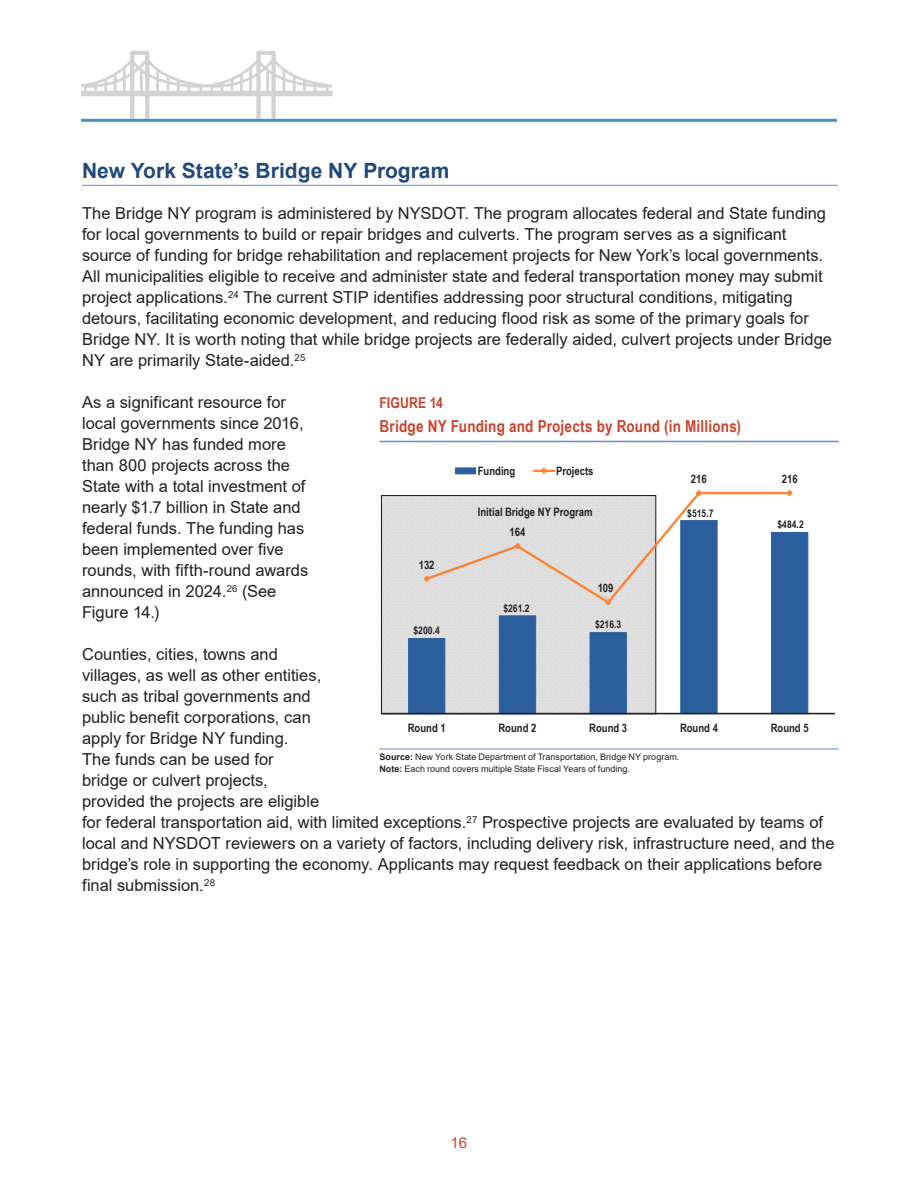
<style>
.page{position:relative;width:918px;height:1188px;background:#fff}
.page>*{position:absolute;margin:0;border:0;box-sizing:border-box;transform-origin:0 0}
.Ann_Rep_subheadings{font:700 21px "Arial";color:#1f497d}
.AnnRep_Body_Text{font:16.5px/21px "Arial";color:#231f20}
.Charts{font:700 16.5px "Arial Narrow";letter-spacing:.015em;color:#ca422c}
.Charts-2{font:700 15px "Arial Narrow";letter-spacing:.005em;color:#ca422c}
.t1{font:15px "Arial";color:#ca422c}
.t2{font:700 11.7px "Arial Narrow";color:#231f20}
.t3{font:700 11.55px "Arial Narrow";color:#231f20}
.t4{font:700 10.5px "Arial Narrow";color:#231f20}
.Graphic_note{font:9px/12px "Arial";color:#231f20}
.s1{font-weight:700}
</style>
<div class="page">
<hr style="left:81px;top:119px;width:756px;height:3px;background:#4d8ec4">
<svg style="left:81px;top:51px;width:252px;height:68px"></svg>
<hr style="left:82px;top:185px;width:756px;height:1px;background:#558ed5">
<div style="left:381px;top:496px;width:275px;height:218px;background:#ddd"></div>
<svg style="left:408px;top:522px;width:401px;height:191px"></svg>
<hr style="left:381px;top:713px;width:454px;height:1px;background:#231f20">
<svg style="left:423px;top:490px;width:370px;height:116px"></svg>
<div style="left:455px;top:468px;width:21px;height:6px;background:#2c5f9e"></div>
<div style="left:455px;top:467px;width:21px;height:7px;border:1px solid #2c5f9e"></div>
<hr style="left:534px;top:470px;width:20px;height:2px;background:#fd8333">
<svg style="left:540px;top:467px;width:8px;height:7px"></svg>
<hr style="left:380px;top:441px;width:458px;height:1px;background:#558ed5">
<hr style="left:379px;top:749px;width:459px;height:1px;background:#558ed5">
<p class="Ann_Rep_subheadings" style="left:82px;top:156px;width:369px">New York State’s Bridge NY Program</p>
<p class="AnnRep_Body_Text" style="left:82px;top:203px;width:752px">The Bridge NY program is administered by NYSDOT. The program allocates federal and State funding for local governments to build or repair bridges and culverts. The program serves as a significant source of funding for bridge rehabilitation and replacement projects for New York’s local governments.<br>All municipalities eligible to receive and administer state and federal transportation money may submit project applications.<sup>24</sup> The current STIP identifies addressing poor structural conditions, mitigating detours, facilitating economic development, and reducing flood risk as some of the primary goals for Bridge NY. It is worth noting that while bridge projects are federally aided, culvert projects under Bridge NY are primarily State-aided.<sup>25</sup></p>
<p class="AnnRep_Body_Text" style="left:82px;top:392px;width:228px">As a significant resource for local governments since 2016,<br>Bridge NY has funded more than 800 projects across the<br>State with a total investment of nearly $1.7 billion in State and federal funds. The funding has been implemented over five rounds, with fifth-round awards announced in 2024.<sup>26</sup> (See<br>Figure 14.)</p>
<p class="AnnRep_Body_Text" style="left:82px;top:644px;width:754px">Counties, cities, towns and<br>villages, as well as other entities,<br>such as tribal governments and<br>public benefit corporations, can<br>apply for Bridge NY funding.<br>The funds can be used for<br>bridge or culvert projects,<br>provided the projects are eligible<br>for federal transportation aid, with limited exceptions.<sup>27</sup> Prospective projects are evaluated by teams of local and NYSDOT reviewers on a variety of factors, including delivery risk, infrastructure need, and the bridge’s role in supporting the economy. Applicants may request feedback on their applications before final submission.<sup>28</sup></p>
<p class="Charts-2" style="left:380px;top:391px;width:65px">FIGURE 14</p>
<p class="Charts" style="left:380px;top:414px;width:363px">Bridge NY Funding and Projects by Round (in Millions)</p>
<p class="t3" style="left:478px;top:462px;width:39px">Funding</p>
<p class="t3" style="left:556px;top:462px;width:39px">Projects</p>
<p class="t3" style="left:691px;top:471px;width:17px">216</p>
<p class="t3" style="left:782px;top:471px;width:17px">216</p>
<p class="t2" style="left:478px;top:503px;width:116px">Initial Bridge NY Program</p>
<p class="t4" style="left:687px;top:505px;width:28px">$515.7</p>
<p class="t4" style="left:777px;top:516px;width:28px">$484.2</p>
<p class="t3" style="left:509px;top:524px;width:17px">164</p>
<p class="t2" style="left:419px;top:556px;width:17px">132</p>
<p class="t3" style="left:598px;top:580px;width:17px">109</p>
<p class="t4" style="left:503px;top:600px;width:28px">$261.2</p>
<p class="t4" style="left:595px;top:616px;width:28px">$216.3</p>
<p class="t4" style="left:414px;top:622px;width:28px">$200.4</p>
<p class="t3" style="left:408px;top:719px;width:39px">Round 1</p>
<p class="t3" style="left:499px;top:719px;width:40px">Round 2</p>
<p class="t3" style="left:589px;top:719px;width:39px">Round 3</p>
<p class="t3" style="left:680px;top:719px;width:39px">Round 4</p>
<p class="t3" style="left:771px;top:719px;width:39px">Round 5</p>
<p class="Graphic_note" style="left:379px;top:751px;width:301px"><span class="s1">Source:</span> New York State Department of Transportation, Bridge NY program.<br><span class="s1">Note:</span> Each round covers multiple State Fiscal Years of funding.</p>
<p class="t1" style="left:451px;top:1132px;width:18px">16</p>
</div>
